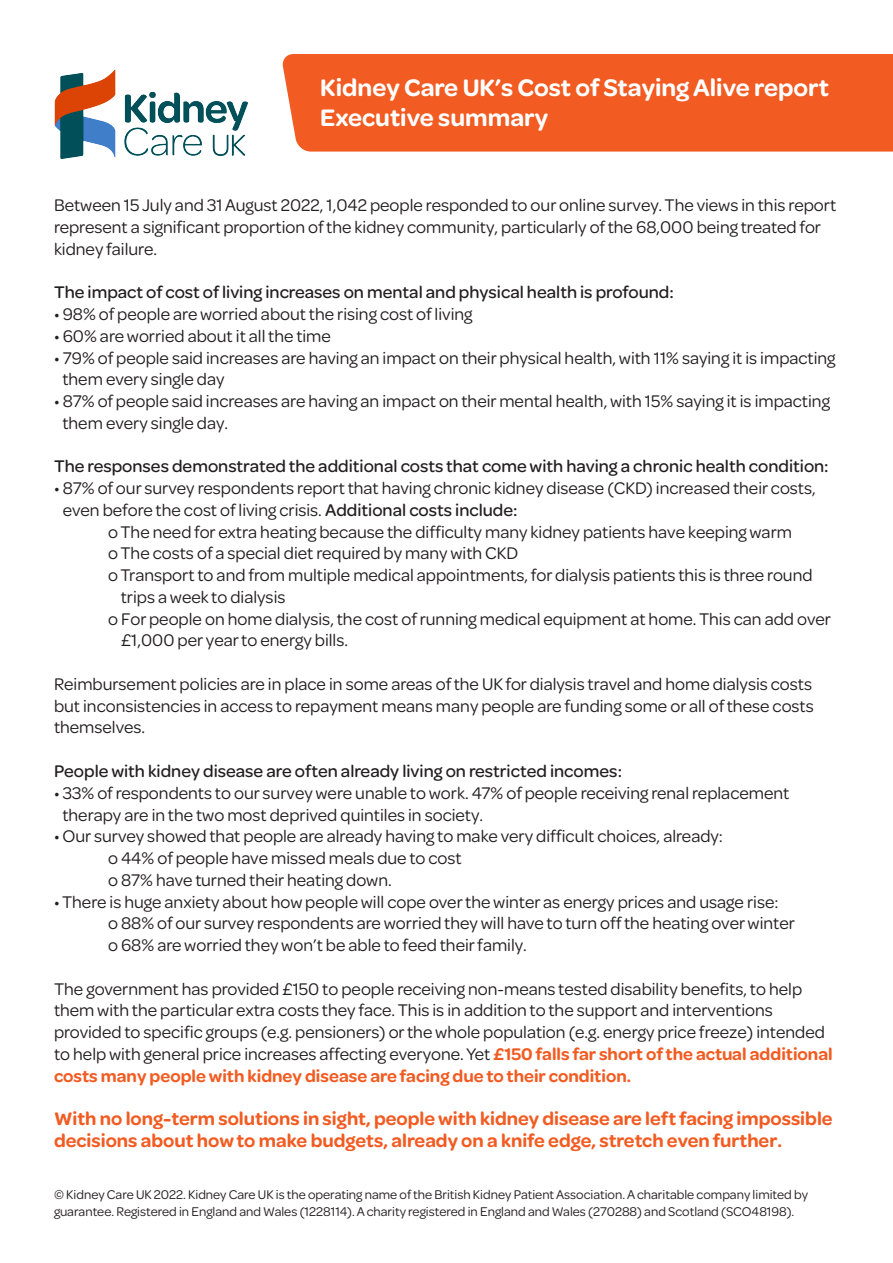
<style>
.page{position:relative;width:893px;height:1263px;background:#fff}
.page>*{position:absolute;margin:0;border:0;box-sizing:border-box;transform-origin:0 0}
.t1{font:600 25.5px "Omnes";color:#fff}
.t2{font:600 19.5px/21.8px "Omnes";color:#f25b21}
.t3{font:18px/21.8px "Omnes";color:#231f20}
.t4{font:500 18px "Omnes";color:#231f20}
.t5{font:13.5px/16.2px "Omnes";color:#231f20}
.s1{font-weight:500}
.s2{font-weight:600;color:#f25b21}
</style>
<div class="page">
<img style="left:54px;top:70px;width:194px;height:89px">
<div style="left:282px;top:54px;width:611px;height:98px;background:#f25b21"></div>
<p class="t1" style="left:320px;top:69px;width:510px">Kidney Care UK’s Cost of Staying Alive report</p>
<p class="t1" style="left:320px;top:100px;width:229px">Executive summary</p>
<p class="t3" style="left:54px;top:194px;width:784px">Between 15 July and 31 August 2022, 1,042 people responded to our online survey. The views in this report represent a significant proportion of the kidney community, particularly of the 68,000 being treated for kidney failure.</p>
<p class="t4" style="left:54px;top:280px;width:621px">The impact of cost of living increases on mental and physical health is profound:</p>
<p class="t3" style="left:54px;top:302px;width:420px">• 98% of people are worried about the rising cost of living</p>
<p class="t3" style="left:54px;top:324px;width:278px">• 60% are worried about it all the time</p>
<p class="t3" style="left:54px;top:346px;width:783px">• 79% of people said increases are having an impact on their physical health, with 11% saying it is impacting</p>
<p class="t3" style="left:62px;top:368px;width:164px">them every single day</p>
<p class="t3" style="left:54px;top:389px;width:777px">• 87% of people said increases are having an impact on their mental health, with 15% saying it is impacting</p>
<p class="t3" style="left:62px;top:411px;width:167px">them every single day.</p>
<p class="t4" style="left:54px;top:454px;width:776px">The responses demonstrated the additional costs that come with having a chronic health condition:</p>
<p class="t3" style="left:54px;top:476px;width:763px">• 87% of our survey respondents report that having chronic kidney disease (CKD) increased their costs,</p>
<p class="t3" style="left:63px;top:498px;width:456px">even before the cost ofliving crisis. <span class="s1">Additional costs include:</span></p>
<p class="t3" style="left:108px;top:520px;width:686px">o The need for extra heating because the difficulty many kidney patients have keeping warm</p>
<p class="t3" style="left:108px;top:542px;width:412px">o The costs of a special diet required by many with CKD</p>
<p class="t3" style="left:108px;top:563px;width:706px">o Transport to and from multiple medical appointments, for dialysis patients this is three round</p>
<p class="t3" style="left:121px;top:585px;width:166px">trips a week to dialysis</p>
<p class="t3" style="left:108px;top:607px;width:724px">o For people on home dialysis, the cost of running medical equipment at home. This can add over</p>
<p class="t3" style="left:121px;top:629px;width:228px">£1,000 per year to energy bills.</p>
<p class="t3" style="left:54px;top:672px;width:761px;text-align:justify">Reimbursement policies are in place in some areas of the UK for dialysis travel and home dialysis costs but inconsistencies in access to repayment means many people are funding some or all of these costs themselves.</p>
<p class="t4" style="left:54px;top:759px;width:570px">People with kidney disease are often already living on restricted incomes:</p>
<p class="t3" style="left:54px;top:781px;width:737px">• 33% of respondents to our survey were unable to work. 47% of people receiving renal replacement</p>
<p class="t3" style="left:62px;top:803px;width:422px">therapy are in the two most deprived quintiles in society.</p>
<p class="t3" style="left:54px;top:824px;width:670px">• Our survey showed that people are already having to make very difficult choices, already:</p>
<p class="t3" style="left:108px;top:846px;width:355px">o 44% of people have missed meals due to cost</p>
<p class="t3" style="left:108px;top:868px;width:285px">o 87% have turned their heating down.</p>
<p class="t3" style="left:54px;top:890px;width:726px">• There is huge anxiety about how people will cope over the winter as energy prices and usage rise:</p>
<p class="t3" style="left:108px;top:911px;width:688px">o 88% of our survey respondents are worried they will have to turn off the heating over winter</p>
<p class="t3" style="left:108px;top:933px;width:420px">o 68% are worried they won’t be able to feed their family.</p>
<p class="t3" style="left:54px;top:977px;width:780px">The government has provided £150 to people receiving non-means tested disability benefits, to help them with the particular extra costs they face. This is in addition to the support and interventions provided to specific groups (e.g. pensioners) or the whole population (e.g. energy price freeze) intended to help with general price increases affecting everyone. Yet <span class="s2">£150 falls far short of the actual additional costs many people with kidney disease are facing due to their condition.</span></p>
<p class="t2" style="left:54px;top:1106px;width:780px">With no long-term solutions in sight, people with kidney disease are left facing impossible decisions about how to make budgets, already on a knife edge, stretch even further.</p>
<p class="t5" style="left:54px;top:1186px;width:756px">© Kidney Care UK 2022. Kidney Care UK is the operating name of the British Kidney Patient Association. A charitable company limited by guarantee. Registered in England and Wales (1228114). A charity registered in England and Wales (270288) and Scotland (SCO48198).</p>
</div>
